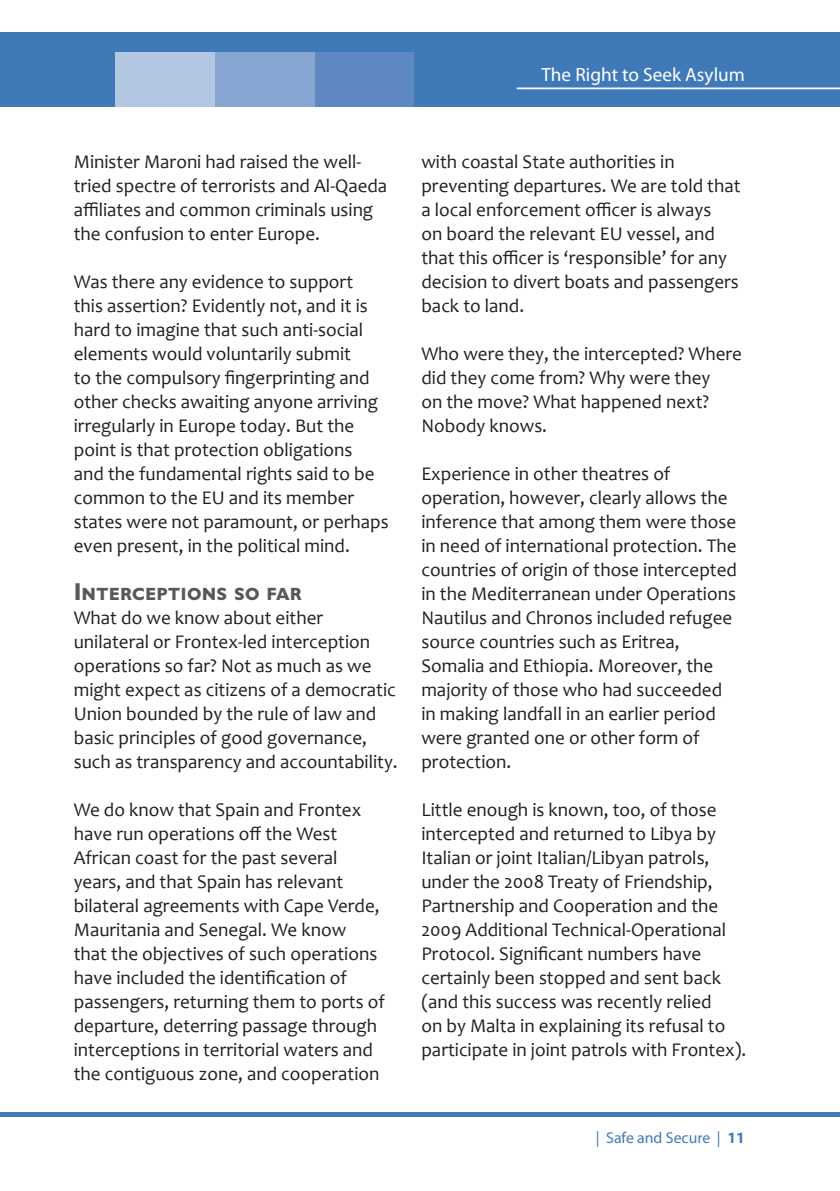
<style>
.page{position:relative;width:840px;height:1191px;background:#fff}
.page>*{position:absolute;margin:0;border:0;box-sizing:border-box;transform-origin:0 0}
.t1{font:700 24.4px "Gill Sans MT Pro";color:#57585a}
.t2{font:19.4px/24px "Candara";color:#231f20}
.t3{font:19.2px "Myriad Pro";color:#fff}
.t4{font:15.8px "Myriad Pro";color:#4079b8}
.s1{font-weight:700}
</style>
<div class="page">
<div style="left:0;top:32px;width:839px;height:74px;background:#4079b8"></div>
<div style="left:314px;top:52px;width:99px;height:54px;background:#5d88c1"></div>
<div style="left:215px;top:52px;width:99px;height:54px;background:#86a5d1"></div>
<div style="left:116px;top:52px;width:99px;height:54px;background:#b4c7e2"></div>
<hr style="left:516px;top:88px;width:323px;height:1px;background:#fff">
<div style="left:0;top:1111px;width:839px;height:5px;background:#4079b8"></div>
<p class="t3" style="left:541px;top:63px;width:205px">The Right to Seek Asylum</p>
<p class="t2" style="left:74px;top:150px;width:315px">Minister Maroni had raised the well&shy;tried spectre of terrorists and Al-Qaeda affiliates and common criminals using the confusion to enter Europe.</p>
<p class="t2" style="left:74px;top:270px;width:316px">Was there any evidence to support<br>this assertion? Evidently not, and it is hard to imagine that such anti-social elements would voluntarily submit<br>to the compulsory fingerprinting and other checks awaiting anyone arriving irregularly in Europe today. But the point is that protection obligations<br>and the fundamental rights said to be common to the EU and its member states were not paramount, or perhaps even present, in the political mind.</p>
<p class="t1" style="left:74px;top:577px;width:229px">Interceptions so far</p>
<p class="t2" style="left:74px;top:606px;width:325px">What do we know about either unilateral or Frontex-led interception operations so far? Not as much as we might expect as citizens of a democratic Union bounded by the rule of law and basic principles of good governance, such as transparency and accountability.</p>
<p class="t2" style="left:74px;top:798px;width:312px">We do know that Spain and Frontex have run operations off the West African coast for the past several years, and that Spain has relevant bilateral agreements with Cape Verde, Mauritania and Senegal. We know<br>that the objectives of such operations have included the identification of passengers, returning them to ports of departure, deterring passage through interceptions in territorial waters and the contiguous zone, and cooperation</p>
<p class="t2" style="left:421px;top:150px;width:320px">with coastal State authorities in preventing departures. We are told that a local enforcement officer is always<br>on board the relevant EU vessel, and that this officer is ‘responsible’ for any decision to divert boats and passengers back to land.</p>
<p class="t2" style="left:421px;top:342px;width:322px">Who were they, the intercepted? Where did they come from? Why were they<br>on the move? What happened next?<br>Nobody knows.</p>
<p class="t2" style="left:421px;top:462px;width:317px">Experience in other theatres of operation, however, clearly allows the inference that among them were those in need of international protection. The countries of origin of those intercepted in the Mediterranean under Operations Nautilus and Chronos included refugee source countries such as Eritrea, Somalia and Ethiopia. Moreover, the majority of those who had succeeded in making landfall in an earlier period were granted one or other form of protection.</p>
<p class="t2" style="left:421px;top:798px;width:326px">Little enough is known, too, of those intercepted and returned to Libya by Italian or joint Italian/Libyan patrols, under the 2008 Treaty of Friendship, Partnership and Cooperation and the 2009 Additional Technical-Operational Protocol. Significant numbers have certainly been stopped and sent back (and this success was recently relied<br>on by Malta in explaining its refusal to participate in joint patrols with Frontex).</p>
<p class="t4" style="left:595px;top:1128px;width:150px">| Safe and Secure | <span class="s1">11</span></p>
</div>
